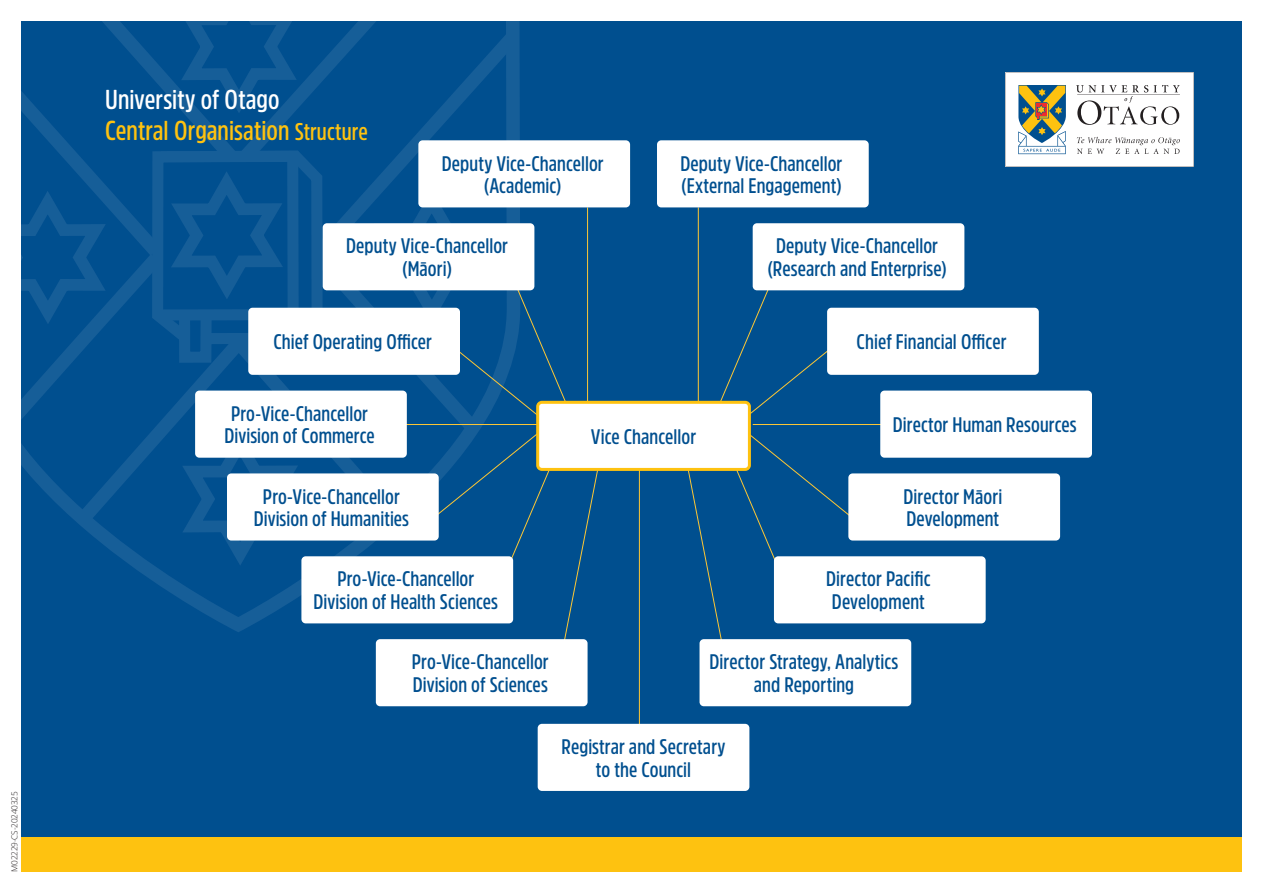
<style>
.page{position:relative;width:1263px;height:893px;background:#fff}
.page>*{position:absolute;margin:0;border:0;box-sizing:border-box;transform-origin:0 0}
.Date_venue{font:600 27.3px/31.8px "Amsi Pro Cond";letter-spacing:.005em;color:#fec210}
.Date_venue-2{font:600 21px/22.5px "Amsi Pro Cond";letter-spacing:.005em;color:#004f8f;text-align:center}
.t1{font:300 8.25px "Open Sans";letter-spacing:-.02em;color:#231f20}
.s1{color:#fff}
.s2{font-size:24px}
</style>
<div class="page">
<div style="left:21px;top:21px;width:1221px;height:851px;background:#004f8f"></div>
<div style="left:21px;top:838px;width:1221px;height:34px;background:#fec210"></div>
<hr style="left:639px;top:468px;width:1px;height:261px;background:#fec734">
<svg style="left:21px;top:21px;width:578px;height:631px"></svg>
<hr style="left:698px;top:207px;width:1px;height:196px;background:#fec734">
<svg style="left:717px;top:286px;width:113px;height:128px"></svg>
<svg style="left:736px;top:435px;width:112px;height:148px"></svg>
<hr style="left:753px;top:424px;width:129px;height:1px;background:#fec734">
<svg style="left:688px;top:471px;width:34px;height:168px"></svg>
<svg style="left:1006px;top:72px;width:188px;height:95px;background:#dedfda"></svg>
<div style="left:538px;top:402px;width:211px;height:67px;background:#fff;border-radius:4px"></div>
<div style="left:536px;top:401px;width:215px;height:70px;border:3px solid #fec210;border-radius:4px"></div>
<div style="left:657px;top:140px;width:212px;height:67px;background:#fff;border-radius:4px"></div>
<div style="left:418px;top:140px;width:212px;height:67px;background:#fff;border-radius:4px"></div>
<div style="left:753px;top:223px;width:211px;height:67px;background:#fff;border-radius:4px"></div>
<div style="left:323px;top:223px;width:211px;height:67px;background:#fff;border-radius:4px"></div>
<div style="left:827px;top:308px;width:212px;height:67px;background:#fff;border-radius:4px"></div>
<div style="left:248px;top:308px;width:212px;height:67px;background:#fff;border-radius:4px"></div>
<div style="left:880px;top:391px;width:212px;height:67px;background:#fff;border-radius:4px"></div>
<div style="left:195px;top:391px;width:212px;height:67px;background:#fff;border-radius:4px"></div>
<div style="left:848px;top:473px;width:212px;height:68px;background:#fff;border-radius:4px"></div>
<div style="left:227px;top:473px;width:212px;height:68px;background:#fff;border-radius:4px"></div>
<div style="left:774px;top:556px;width:212px;height:67px;background:#fff;border-radius:4px"></div>
<div style="left:301px;top:556px;width:212px;height:67px;background:#fff;border-radius:4px"></div>
<div style="left:699px;top:639px;width:212px;height:67px;background:#fff;border-radius:4px"></div>
<div style="left:376px;top:639px;width:211px;height:67px;background:#fff;border-radius:4px"></div>
<div style="left:538px;top:724px;width:211px;height:67px;background:#fff;border-radius:4px"></div>
<p class="t1" style="left:9px;top:872px;width:82px;rotate:-90deg">M02229-CS-20240325</p>
<p class="Date_venue" style="left:105px;top:82px;width:264px"><span class="s1">University of Otago<br></span>Central Organisation <span class="s2">Structure</span></p>
<p class="Date_venue-2" style="left:442px;top:151px;width:163px">Deputy Vice-Chancellor (Academic)</p>
<p class="Date_venue-2" style="left:346px;top:234px;width:163px">Deputy Vice-Chancellor (Māori)</p>
<p class="Date_venue-2" style="left:680px;top:151px;width:163px;text-align:left">Deputy Vice-Chancellor (External Engagement)</p>
<p class="Date_venue-2" style="left:767px;top:234px;width:181px">Deputy Vice-Chancellor (Research and Enterprise)</p>
<p class="Date_venue-2" style="left:273px;top:330px;width:160px">Chief Operating Officer</p>
<p class="Date_venue-2" style="left:857px;top:330px;width:151px">Chief Financial Officer</p>
<p class="Date_venue-2" style="left:224px;top:402px;width:152px">Pro-Vice-Chancellor<br>Division of Commerce</p>
<p class="Date_venue-2" style="left:591px;top:424px;width:107px">Vice Chancellor</p>
<p class="Date_venue-2" style="left:893px;top:413px;width:185px">Director Human Resources</p>
<p class="Date_venue-2" style="left:254px;top:484px;width:157px">Pro-Vice-Chancellor<br>Division of Humanities</p>
<p class="Date_venue-2" style="left:903px;top:484px;width:100px;text-align:left">Director Māori<br>Development</p>
<p class="Date_venue-2" style="left:314px;top:567px;width:186px">Pro-Vice-Chancellor<br>Division of Health Sciences</p>
<p class="Date_venue-2" style="left:826px;top:567px;width:106px;text-align:left">Director Pacific<br>Development</p>
<p class="Date_venue-2" style="left:412px;top:650px;width:138px;text-align:left">Pro-Vice-Chancellor<br>Division of Sciences</p>
<p class="Date_venue-2" style="left:709px;top:650px;width:190px">Director Strategy, Analytics and Reporting</p>
<p class="Date_venue-2" style="left:562px;top:735px;width:165px">Registrar and Secretary to the Council</p>
</div>
